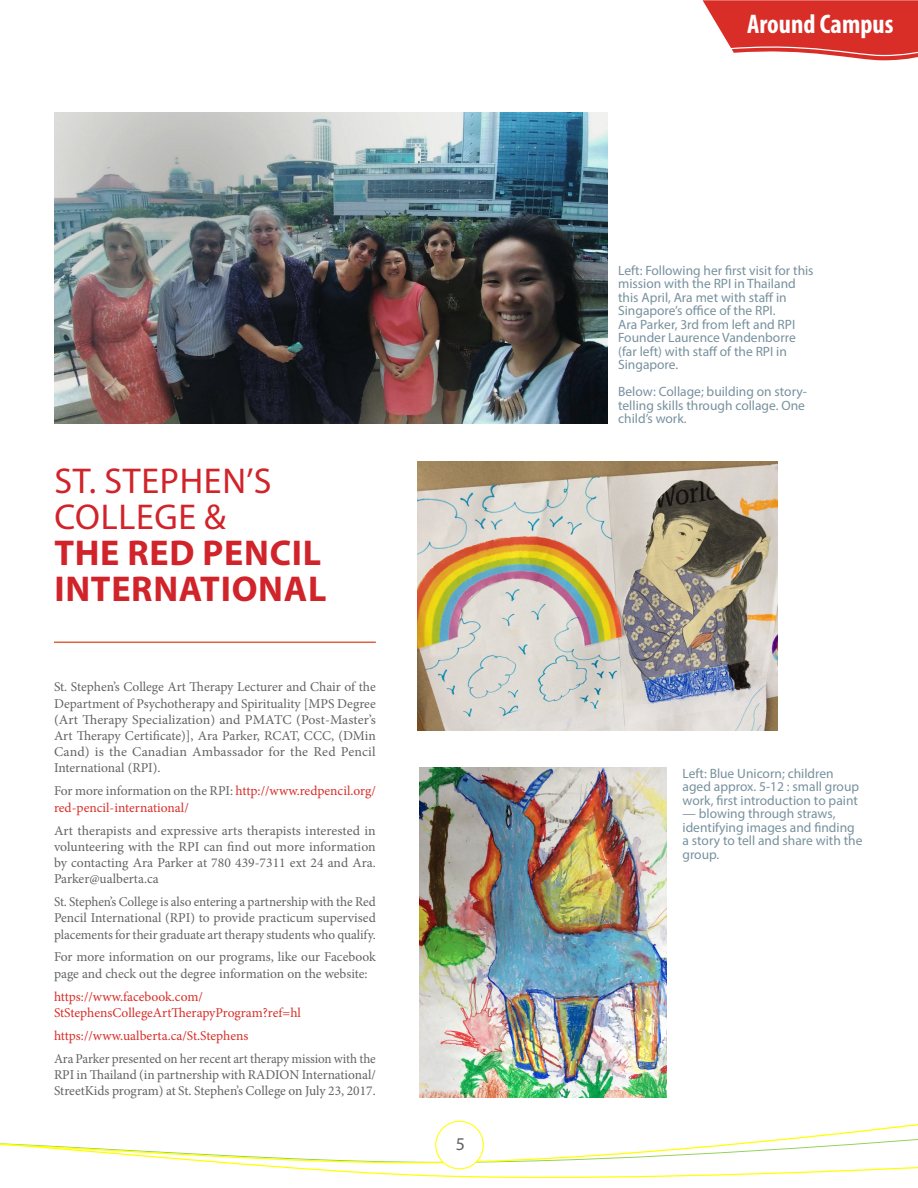
<style>
.page{position:relative;width:918px;height:1188px;background:#fff}
.page>*{position:absolute;margin:0;border:0;box-sizing:border-box;transform-origin:0 0}
.t1{font:700 36px/36px "Myriad Pro";letter-spacing:.02em;color:#d1232a}
.t2{font:700 condensed 27px "Myriad Pro";color:#fff}
.t3{font:18px "Myriad Pro";color:#636366}
.body_text{font:13.5px/16.2px "Minion Pro";color:#636366;text-align:justify}
.t4{font:13.5px/13.5px "Myriad Pro";color:#77919e}
.body_text-2{font:13.5px/16.2px "Minion Pro";color:#d92d28}
.s1{font-weight:400}
.s2{color:#636366}
</style>
<div class="page">
<svg style="left:0;top:1120px;width:918px;height:58px"></svg>
<div style="left:436px;top:1121px;width:47px;height:48px;background:#fff;border-radius:50%"></div>
<div style="left:435px;top:1121px;width:49px;height:48px;border:1px solid #ff0;border-radius:50%"></div>
<svg style="left:703px;top:0;width:215px;height:60px;background:#df504c"></svg>
<hr style="left:54px;top:642px;width:322px;height:1px;background:#e06042">
<img style="left:54px;top:112px;width:553px;height:311px">
<img style="left:419px;top:767px;width:248px;height:331px">
<img style="left:418px;top:461px;width:359px;height:269px">
<p class="t1" style="left:54px;top:461px;width:274px"><span class="s1">ST. STEPHEN’S<br>COLLEGE &amp;<br></span>THE RED PENCIL<br>INTERNATIONAL</p>
<p class="body_text" style="left:54px;top:679px;width:323px">St. Stephen’s College Art Therapy Lecturer and Chair of the Department of Psychotherapy and Spirituality [MPS Degree (Art Therapy Specialization) and PMATC (Post-Master’s Art Therapy Certificate)], Ara Parker, RCAT, CCC, (DMin Cand) is the Canadian Ambassador for the Red Pencil International (RPI).</p>
<p class="body_text-2" style="left:54px;top:783px;width:323px"><span class="s2">For more information on the RPI:</span> http://www.redpencil.org/ red-pencil-international/</p>
<p class="body_text" style="left:54px;top:822px;width:323px">Art therapists and expressive arts therapists interested in volunteering with the RPI can find out more information by contacting Ara Parker at 780 439-7311 ext 24 and Ara.<br>Parker@ualberta.ca</p>
<p class="body_text" style="left:54px;top:894px;width:323px">St. Stephen’s College is also entering a partnership with the Red Pencil International (RPI) to provide practicum supervised placements for their graduate art therapy students who qualify.</p>
<p class="body_text" style="left:54px;top:949px;width:323px">For more information on our programs, like our Facebook page and check out the degree information on the website:</p>
<p class="body_text-2" style="left:54px;top:988px;width:249px">https://www.facebook.com/<br>StStephensCollegeArtTherapyProgram?ref=hl</p>
<p class="body_text-2" style="left:54px;top:1027px;width:196px">https://www.ualberta.ca/St.Stephens</p>
<p class="body_text" style="left:54px;top:1050px;width:323px">Ara Parker presented on her recent art therapy mission with the RPI in Thailand (in partnership with RADION International/ StreetKids program) at St. Stephen’s College on July 23, 2017.</p>
<p class="t3" style="left:456px;top:1133px;width:11px">5</p>
<p class="t2" style="left:747px;top:7px;width:148px">Around Campus</p>
<p class="t4" style="left:618px;top:263px;width:197px">Left: Following her first visit for this mission with the RPI in Thailand this April, Ara met with staff in<br>Singapore’s office of the RPI.<br>Ara Parker, 3rd from left and RPI<br>Founder Laurence Vandenborre (far left) with staff of the RPI in<br>Singapore.</p>
<p class="t4" style="left:618px;top:385px;width:190px">Below: Collage; building on story&shy;telling skills through collage. One child’s work.</p>
<p class="t4" style="left:683px;top:766px;width:178px">Left: Blue Unicorn; children aged approx. 5-12 : small group work, first introduction to paint</p>
<p class="t4" style="left:683px;top:807px;width:181px">— blowing through straws, identifying images and finding a story to tell and share with the group.</p>
</div>
